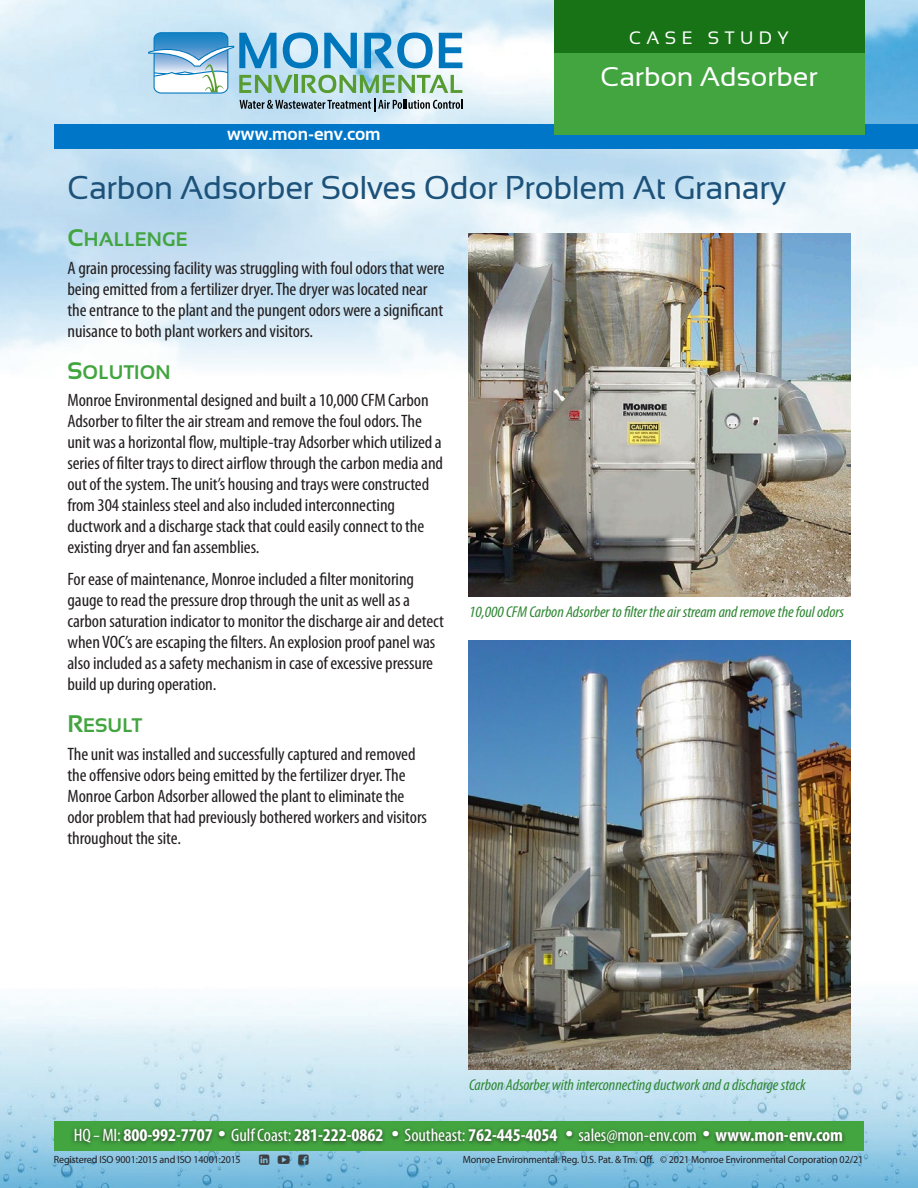
<style>
.page{position:relative;width:918px;height:1188px;background:#fff}
.page>*{position:absolute;margin:0;border:0;box-sizing:border-box;transform-origin:0 0}
.Grey_H1{font:33px "Sansation";letter-spacing:-.01em;color:#1c527a}
.Product_type{font:27px "Sansation";letter-spacing:-.005em;color:#fff;scale:1.05 1}
.SH_green_363_14_16{font:19.65px "Sansation Bold SC820";letter-spacing:.005em;color:#42a540}
.new_ME_Body_cond_12{font:condensed 18px/21px "Myriad Pro";letter-spacing:-.005em;color:#231f20;scale:1.05 1}
.t1{font:700 condensed 18px "Myriad Pro";letter-spacing:-.005em;color:#fff;scale:1.05 1}
.t2{font:700 18px "Sansation";letter-spacing:-.005em;color:#fff}
.t3{font:18px "Sansation";letter-spacing:.3em;color:#fff}
._16_cutline_10_11{font:italic condensed 15.75px "Myriad Pro";letter-spacing:-.005em;color:#2e8733;scale:1.05 1}
.t4{font:10.5px "Myriad Pro";letter-spacing:-.01em;color:#231f20;scale:.96 1}
.s1{font-size:24px}
.s2{font-weight:400}
.s3{font-weight:400;font-size:28.5px}
</style>
<div class="page">
<img style="left:0;top:0;width:918px;height:1188px">
<div style="left:54px;top:124px;width:864px;height:24px;background:#0076c8"></div>
<div style="left:554px;top:0;width:310px;height:135px;background:#42a540"></div>
<div style="left:554px;top:0;width:310px;height:53px;background:#187317"></div>
<div style="left:54px;top:1121px;width:810px;height:30px;background:#42a540"></div>
<svg style="left:148px;top:32px;width:315px;height:80px;background:#94c2d3"></svg>
<div style="left:70px;top:1125px;width:776px;height:23px;background:#231f20;opacity:.79"></div>
<img style="left:469px;top:640px;width:381px;height:429px">
<img style="left:469px;top:233px;width:381px;height:363px">
<svg style="left:259px;top:1154px;width:10px;height:10px"></svg>
<svg style="left:278px;top:1155px;width:12px;height:9px"></svg>
<svg style="left:299px;top:1154px;width:10px;height:10px"></svg>
<p class="t3" style="left:629px;top:28px;width:161px">CASE STUDY</p>
<p class="t2" style="left:227px;top:124px;width:155px">www.mon-env.com</p>
<p class="Product_type" style="left:600px;top:62px;width:209px">Carbon Adsorber</p>
<p class="Grey_H1" style="left:68px;top:169px;width:720px">Carbon Adsorber Solves Odor Problem At Granary</p>
<p class="SH_green_363_14_16" style="left:68px;top:228px;width:122px"><span class="s1">C</span>HALLENGE</p>
<p class="new_ME_Body_cond_12" style="left:68px;top:257px;width:361px">A grain processing facility was struggling with foul odors that were being emitted from a fertilizer dryer. The dryer was located near the entrance to the plant and the pungent odors were a significant nuisance to both plant workers and visitors.</p>
<p class="SH_green_363_14_16" style="left:68px;top:361px;width:105px"><span class="s1">S</span>OLUTION</p>
<p class="new_ME_Body_cond_12" style="left:68px;top:390px;width:359px">Monroe Environmental designed and built a 10,000 CFM Carbon Adsorber to filter the air stream and remove the foul odors. The unit was a horizontal flow, multiple-tray Adsorber which utilized a series of filter trays to direct airflow through the carbon media and out of the system. The unit’s housing and trays were constructed from 304 stainless steel and also included interconnecting ductwork and a discharge stack that could easily connect to the existing dryer and fan assemblies.</p>
<p class="new_ME_Body_cond_12" style="left:68px;top:568px;width:360px">For ease of maintenance, Monroe included a filter monitoring gauge to read the pressure drop through the unit as well as a carbon saturation indicator to monitor the discharge air and detect when VOC’s are escaping the filters. An explosion proof panel was also included as a safety mechanism in case of excessive pressure build up during operation.</p>
<p class="SH_green_363_14_16" style="left:68px;top:714px;width:76px"><span class="s1">R</span>ESULT</p>
<p class="new_ME_Body_cond_12" style="left:68px;top:743px;width:344px">The unit was installed and successfully captured and removed the offensive odors being emitted by the fertilizer dryer. The Monroe Carbon Adsorber allowed the plant to eliminate the odor problem that had previously bothered workers and visitors throughout the site.</p>
<p class="_16_cutline_10_11" style="left:469px;top:602px;width:359px">10,000 CFM Carbon Adsorber to filter the air stream and remove the foul odors</p>
<p class="_16_cutline_10_11" style="left:469px;top:1075px;width:322px">Carbon Adsorber with interconnecting ductwork and a discharge stack</p>
<p class="t1" style="left:74px;top:1123px;width:734px"><span class="s2">HQ – MI:</span> 800-992-7707 <span class="s3">•</span> <span class="s2">Gulf Coast:</span> 281-222-0862 <span class="s3">•</span> <span class="s2">Southeast:</span> 762-445-4054 <span class="s3">•</span> <span class="s2">sales@mon-env.com</span> <span class="s3">•</span> www.mon-env.com</p>
<p class="t4" style="left:54px;top:1153px;width:196px">Registered ISO 9001:2015 and ISO 14001:2015</p>
<p class="t4" style="left:463px;top:1153px;width:419px">Monroe Environmental. Reg. U.S. Pat. &amp; Tm. Off. © 2021 Monroe Environmental Corporation 02/21</p>
</div>
